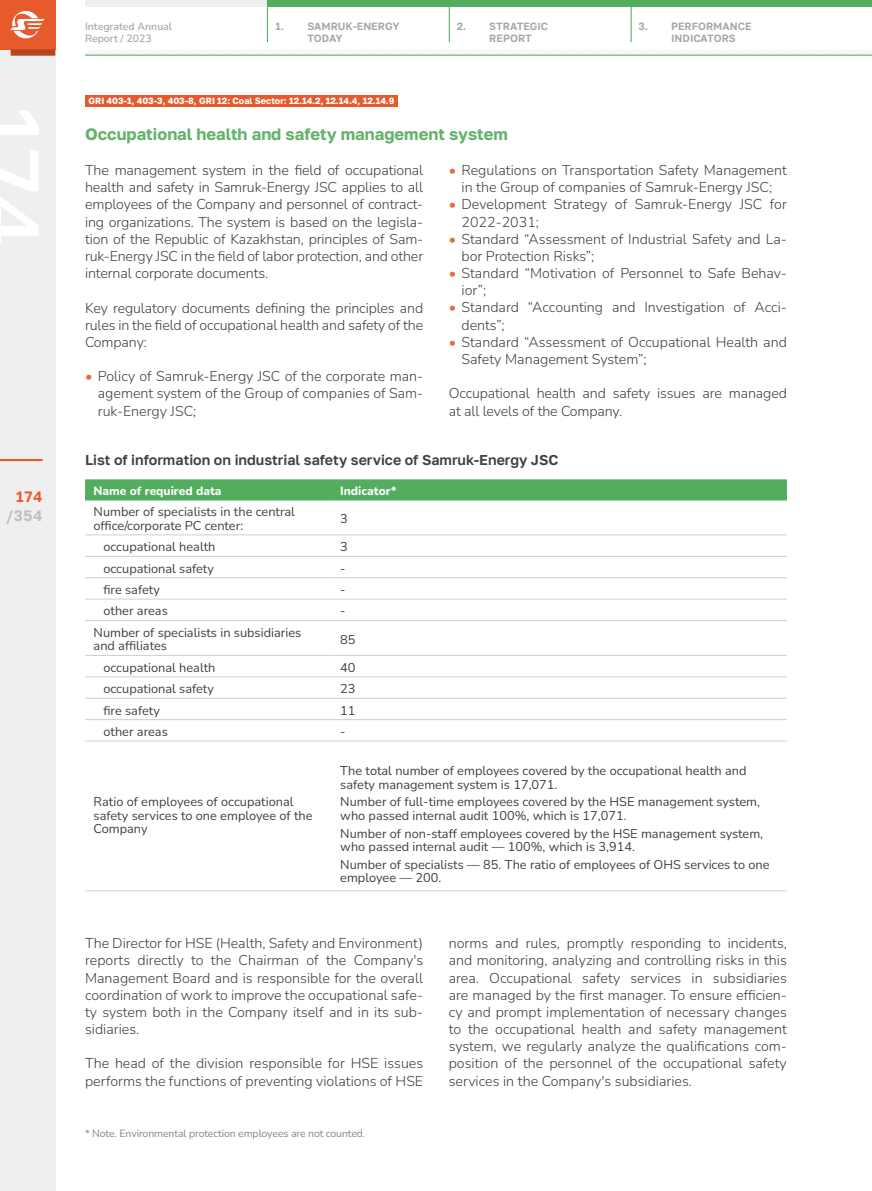
<style>
.page{position:relative;width:872px;height:1191px;background:#fff}
.page>*{position:absolute;margin:0;border:0;box-sizing:border-box;transform-origin:0 0}
.t1{font:700 16.5px "Golos Text";color:#66b26d}
.t2{font:600 15px "Golos Text";color:#bbc0c1}
.t3{font:600 15px "Golos Text";color:#e65a2c}
.t4{font:300 14.25px/17.1px "Nunito";color:#414042}
.t5{font:600 14.25px "Golos Text";color:#414042}
.t6{font:12.75px/13.5px "Nunito";color:#414042}
.t7{font:800 12px "Nunito";color:#fff}
.t8{font:600 10.5px/12px "Golos Text";color:#a3a9aa}
.t9{font:10.5px "Nunito";letter-spacing:-.01em;color:#828889}
.t10{font:600 10.5px/12px "Nunito";color:#a3a9aa}
.t11{font:700 9px "Golos Text";color:#fff}
.s1{font-weight:500;color:#e86b3b}
</style>
<div class="page">
<div style="left:85px;top:95px;width:313px;height:11px;background:#e65a2c"></div>
<div style="left:85px;top:479px;width:702px;height:21px;background:#54ac5f"></div>
<hr style="left:85px;top:556px;width:247px;height:1px;background:#cbd0d1">
<hr style="left:332px;top:556px;width:455px;height:1px;background:#cbd0d1">
<hr style="left:85px;top:534px;width:247px;height:1px;background:#cbd0d1">
<hr style="left:332px;top:534px;width:455px;height:1px;background:#cbd0d1">
<hr style="left:85px;top:577px;width:247px;height:1px;background:#cbd0d1">
<hr style="left:332px;top:577px;width:455px;height:1px;background:#cbd0d1">
<hr style="left:85px;top:500px;width:247px;height:1px;background:#54ac5f">
<hr style="left:332px;top:500px;width:455px;height:1px;background:#54ac5f">
<hr style="left:85px;top:598px;width:247px;height:1px;background:#cbd0d1">
<hr style="left:332px;top:598px;width:455px;height:1px;background:#cbd0d1">
<hr style="left:85px;top:620px;width:247px;height:1px;background:#cbd0d1">
<hr style="left:332px;top:620px;width:455px;height:1px;background:#cbd0d1">
<hr style="left:85px;top:655px;width:247px;height:1px;background:#cbd0d1">
<hr style="left:332px;top:655px;width:455px;height:1px;background:#cbd0d1">
<hr style="left:85px;top:676px;width:247px;height:1px;background:#cbd0d1">
<hr style="left:332px;top:676px;width:455px;height:1px;background:#cbd0d1">
<hr style="left:85px;top:698px;width:247px;height:1px;background:#cbd0d1">
<hr style="left:332px;top:698px;width:455px;height:1px;background:#cbd0d1">
<hr style="left:85px;top:719px;width:247px;height:1px;background:#cbd0d1">
<hr style="left:332px;top:719px;width:455px;height:1px;background:#cbd0d1">
<hr style="left:85px;top:740px;width:247px;height:1px;background:#cbd0d1">
<hr style="left:332px;top:740px;width:455px;height:1px;background:#cbd0d1">
<hr style="left:85px;top:890px;width:247px;height:1px;background:#cbd0d1">
<hr style="left:332px;top:890px;width:455px;height:1px;background:#cbd0d1">
<div style="left:85px;top:0;width:787px;height:6px;background:#efeff0"></div>
<div style="left:267px;top:0;width:605px;height:6px;background:#54ac5f"></div>
<svg style="left:85px;top:50px;width:787px;height:5px"></svg>
<hr style="left:85px;top:55px;width:787px;height:1px;background:#54ac5f">
<div style="left:0;top:0;width:55px;height:1191px;background:#efeff0"></div>
<hr style="left:0;top:459px;width:43px;height:2px;background:#e65a2c">
<div style="left:0;top:0;width:55px;height:49px;background:#e65a2c"></div>
<svg style="left:10px;top:10px;width:35px;height:29px"></svg>
<div style="left:11px;top:49px;width:44px;height:7px;background:#b5461f"></div>
<hr style="left:630px;top:0;width:1px;height:42px;background:#54ac5f">
<hr style="left:267px;top:0;width:1px;height:42px;background:#54ac5f">
<hr style="left:449px;top:0;width:1px;height:42px;background:#54ac5f">
<p class="t3" style="left:16px;top:487px;width:28px">174</p>
<p class="t2" style="left:6px;top:507px;width:38px">/354</p>
<p class="t10" style="left:85px;top:20px;width:89px">Integrated Annual<br>Report / 2023</p>
<p class="t8" style="left:275px;top:20px;width:10px">1.</p>
<p class="t8" style="left:489px;top:20px;width:60px">Strategic report</p>
<p class="t8" style="left:307px;top:20px;width:94px">Samruk-Energy</p>
<p class="t8" style="left:638px;top:20px;width:11px">3.</p>
<p class="t8" style="left:307px;top:32px;width:37px">today</p>
<p class="t8" style="left:457px;top:20px;width:11px">2.</p>
<p class="t8" style="left:671px;top:20px;width:82px">Performance indicators</p>
<p class="t11" style="left:88px;top:95px;width:307px">GRI 403-1, 403-3, 403-8, GRI 12: Coal Sector: 12.14.2, 12.14.4, 12.14.9</p>
<p class="t1" style="left:85px;top:124px;width:424px">Occupational health and safety management system</p>
<p class="t4" style="left:85px;top:161px;width:340px;text-align:justify">The management system in the field of occupational health and safety in Samruk-Energy JSC applies to all employees of the Company and personnel of contract&shy;ing organizations. The system is based on the legisla&shy;tion of the Republic of Kazakhstan, principles of Sam&shy;ruk-Energy JSC in the field of labor protection, and other internal corporate documents.</p>
<p class="t4" style="left:85px;top:298px;width:340px;text-align:justify">Key regulatory documents defining the principles and rules in the field of occupational health and safety of the Company:</p>
<p class="t4" style="left:98px;top:367px;width:327px;text-align:justify;text-indent:-13px"><span class="s1">•</span> Policy of Samruk-Energy JSC of the corporate man&shy;agement system of the Group of companies of Sam&shy;ruk-Energy JSC;</p>
<p class="t4" style="left:449px;top:161px;width:340px;text-align:center"><span class="s1">•</span> Regulations on Transportation Safety Management in the Group of companies of Samruk-Energy JSC;</p>
<p class="t4" style="left:461px;top:195px;width:327px;text-indent:-13px"><span class="s1">•</span> Development Strategy of Samruk-Energy JSC for<br>2022-2031;</p>
<p class="t4" style="left:461px;top:230px;width:327px;text-indent:-13px"><span class="s1">•</span> Standard “Assessment of Industrial Safety and La&shy;bor Protection Risks”;</p>
<p class="t4" style="left:461px;top:264px;width:327px;text-indent:-13px"><span class="s1">•</span> Standard “Motivation of Personnel to Safe Behav&shy;ior”;</p>
<p class="t4" style="left:461px;top:298px;width:327px;text-indent:-13px"><span class="s1">•</span> Standard “Accounting and Investigation of Acci&shy;dents”;</p>
<p class="t4" style="left:461px;top:333px;width:327px;text-indent:-13px"><span class="s1">•</span> Standard “Assessment of Occupational Health and<br>Safety Management System”;</p>
<p class="t4" style="left:449px;top:384px;width:340px">Occupational health and safety issues are managed at all levels of the Company.</p>
<p class="t5" style="left:85px;top:451px;width:473px">List of information on industrial safety service of Samruk-Energy JSC</p>
<p class="t7" style="left:94px;top:482px;width:129px">Name of required data</p>
<p class="t7" style="left:340px;top:482px;width:58px">Indicator*</p>
<p class="t6" style="left:94px;top:504px;width:203px">Number of specialists in the central office/corporate PC center:</p>
<p class="t6" style="left:340px;top:511px;width:9px">3</p>
<p class="t6" style="left:103px;top:539px;width:113px">occupational health</p>
<p class="t6" style="left:340px;top:539px;width:9px">3</p>
<p class="t6" style="left:103px;top:561px;width:112px">occupational safety</p>
<p class="t6" style="left:340px;top:561px;width:7px">-</p>
<p class="t6" style="left:103px;top:582px;width:58px">fire safety</p>
<p class="t6" style="left:340px;top:582px;width:7px">-</p>
<p class="t6" style="left:103px;top:604px;width:66px">other areas</p>
<p class="t6" style="left:340px;top:604px;width:7px">-</p>
<p class="t6" style="left:94px;top:625px;width:209px">Number of specialists in subsidiaries and affiliates</p>
<p class="t6" style="left:340px;top:632px;width:17px">85</p>
<p class="t6" style="left:103px;top:660px;width:113px">occupational health</p>
<p class="t6" style="left:340px;top:660px;width:17px">40</p>
<p class="t6" style="left:103px;top:681px;width:112px">occupational safety</p>
<p class="t6" style="left:340px;top:681px;width:17px">23</p>
<p class="t6" style="left:103px;top:703px;width:58px">fire safety</p>
<p class="t6" style="left:340px;top:703px;width:17px">11</p>
<p class="t6" style="left:103px;top:724px;width:66px">other areas</p>
<p class="t6" style="left:340px;top:724px;width:7px">-</p>
<p class="t6" style="left:94px;top:794px;width:220px">Ratio of employees of occupational safety services to one employee of the<br>Company</p>
<p class="t6" style="left:340px;top:763px;width:408px">The total number of employees covered by the occupational health and safety management system is 17,071.</p>
<p class="t6" style="left:340px;top:794px;width:421px">Number of full-time employees covered by the HSE management system, who passed internal audit 100%, which is 17,071.</p>
<p class="t6" style="left:340px;top:826px;width:424px">Number of non-staff employees covered by the HSE management system, who passed internal audit — 100%, which is 3,914.</p>
<p class="t6" style="left:340px;top:857px;width:431px">Number of specialists — 85. The ratio of employees of OHS services to one employee — 200.</p>
<p class="t4" style="left:85px;top:934px;width:340px;text-align:justify">The Director for HSE (Health, Safety and Environment) reports directly to the Chairman of the Company's Management Board and is responsible for the overall coordination of work to improve the occupational safe&shy;ty system both in the Company itself and in its sub&shy;sidiaries.</p>
<p class="t4" style="left:85px;top:1054px;width:340px">The head of the division responsible for HSE issues performs the functions of preventing violations of HSE</p>
<p class="t9" style="left:85px;top:1126px;width:282px">* Note. Environmental protection employees are not counted.</p>
<p class="t4" style="left:449px;top:934px;width:340px;text-align:justify">norms and rules, promptly responding to incidents, and monitoring, analyzing and controlling risks in this area. Occupational safety services in subsidiaries are managed by the first manager. To ensure efficien&shy;cy and prompt implementation of necessary changes to the occupational health and safety management system, we regularly analyze the qualifications com&shy;position of the personnel of the occupational safety services in the Company's subsidiaries.</p>
</div>
